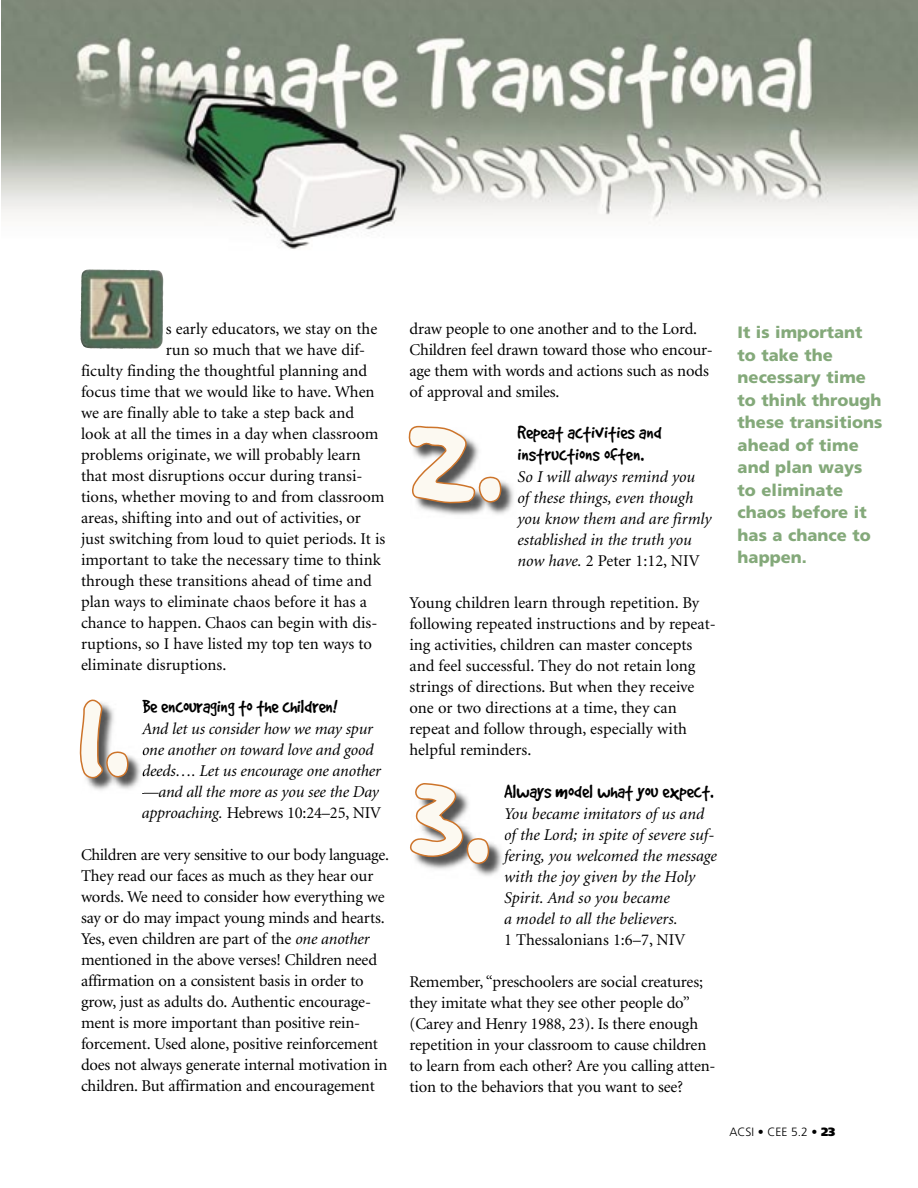
<style>
.page{position:relative;width:918px;height:1188px;background:#fff}
.page>*{position:absolute;margin:0;border:0;box-sizing:border-box;transform-origin:0 0}
.t1{font:21px/21.8px "Good Dog Plain";color:#000}
.t2{font:16.5px/21px "Minion";letter-spacing:-.005em;color:#000}
.t3{font:italic 16.5px/21px "Minion";color:#000}
.t4{font:900 16.5px/22.5px "Frutiger";color:#84a97a}
.t5{font:300 12px "Frutiger";color:#000}
.s1{font-style:normal}
.s2{font-style:italic}
.s3{font-weight:900}
</style>
<div class="page">
<img style="left:1px;top:0;width:917px;height:249px">
<img style="left:80px;top:269px;width:83px;height:80px">
<img style="left:418px;top:481px;width:96px;height:34px">
<svg style="left:408px;top:425px;width:95px;height:80px"></svg>
<img style="left:87px;top:756px;width:54px;height:34px">
<svg style="left:142px;top:749px;width:2px;height:28px"></svg>
<svg style="left:79px;top:699px;width:51px;height:81px"></svg>
<img style="left:427px;top:842px;width:75px;height:34px">
<svg style="left:410px;top:783px;width:80px;height:84px"></svg>
<p class="t2" style="left:166px;top:319px;width:213px">s early educators, we stay on the</p>
<p class="t2" style="left:166px;top:340px;width:201px">run so much that we have dif-</p>
<p class="t2" style="left:81px;top:361px;width:288px">ficulty finding the thoughtful planning and</p>
<p class="t2" style="left:81px;top:382px;width:295px">focus time that we would like to have. When</p>
<p class="t2" style="left:81px;top:403px;width:275px">we are finally able to take a step back and</p>
<p class="t2" style="left:81px;top:424px;width:299px">look at all the times in a day when classroom</p>
<p class="t2" style="left:81px;top:445px;width:281px">problems originate, we will probably learn</p>
<p class="t2" style="left:81px;top:466px;width:283px">that most disruptions occur during transi-</p>
<p class="t2" style="left:81px;top:487px;width:305px">tions, whether moving to and from classroom</p>
<p class="t2" style="left:81px;top:508px;width:281px">areas, shifting into and out of activities, or</p>
<p class="t2" style="left:81px;top:529px;width:306px">just switching from loud to quiet periods. It is</p>
<p class="t2" style="left:81px;top:550px;width:301px">important to take the necessary time to think</p>
<p class="t2" style="left:81px;top:571px;width:292px">through these transitions ahead of time and</p>
<p class="t2" style="left:81px;top:592px;width:287px">plan ways to eliminate chaos before it has a</p>
<p class="t2" style="left:81px;top:613px;width:298px">chance to happen. Chaos can begin with dis-</p>
<p class="t2" style="left:81px;top:634px;width:292px">ruptions, so I have listed my top ten ways to</p>
<p class="t2" style="left:81px;top:655px;width:147px">eliminate disruptions.</p>
<p class="t1" style="left:142px;top:695px;width:197px">Be encouraging to the children!</p>
<p class="t3" style="left:142px;top:719px;width:241px">And let us consider how we may spur one another on toward love and good deeds…. Let us encourage one another —and all the more as you see the Day approaching. <span class="s1">Hebrews 10:24–25, NIV</span></p>
<p class="t2" style="left:81px;top:845px;width:309px">Children are very sensitive to our body language.<br>They read our faces as much as they hear our words. We need to consider how everything we say or do may impact young minds and hearts.<br>Yes, even children are part of the <span class="s2">one another </span>mentioned in the above verses! Children need affirmation on a consistent basis in order to grow, just as adults do. Authentic encourage&shy;ment is more important than positive rein&shy;forcement. Used alone, positive reinforcement does not always generate internal motivation in children. But affirmation and encouragement</p>
<p class="t2" style="left:410px;top:319px;width:305px">draw people to one another and to the Lord.<br>Children feel drawn toward those who encour&shy;age them with words and actions such as nods of approval and smiles.</p>
<p class="t1" style="left:518px;top:421px;width:146px">Repeat activities and instructions often.</p>
<p class="t3" style="left:518px;top:467px;width:196px">So I will always remind you<br>of these things, even though you know them and are firmly established in the truth you now have. <span class="s1">2 Peter 1:12, NIV</span></p>
<p class="t2" style="left:410px;top:593px;width:308px">Young children learn through repetition. By following repeated instructions and by repeat&shy;ing activities, children can master concepts and feel successful. They do not retain long strings of directions. But when they receive one or two directions at a time, they can repeat and follow through, especially with helpful reminders.</p>
<p class="t1" style="left:504px;top:780px;width:211px">Always model what you expect.</p>
<p class="t3" style="left:504px;top:803px;width:214px">You became imitators of us and of the Lord; in spite of severe suf&shy;fering, you welcomed the message with the joy given by the Holy<br>Spirit. And so you became<br>a model to all the believers.</p>
<p class="t2" style="left:504px;top:929px;width:183px">1 Thessalonians 1:6–7, NIV</p>
<p class="t2" style="left:410px;top:971px;width:308px">Remember, “preschoolers are social creatures; they imitate what they see other people do” (Carey and Henry 1988, 23). Is there enough repetition in your classroom to cause children to learn from each other? Are you calling atten&shy;tion to the behaviors that you want to see?</p>
<p class="t4" style="left:738px;top:321px;width:146px">It is important to take the necessary time to think through these transitions ahead of time and plan ways to eliminate chaos before it has a chance to happen.</p>
<p class="t5" style="left:729px;top:1125px;width:107px">ACSI • CEE 5.2 • <span class="s3">23</span></p>
</div>
